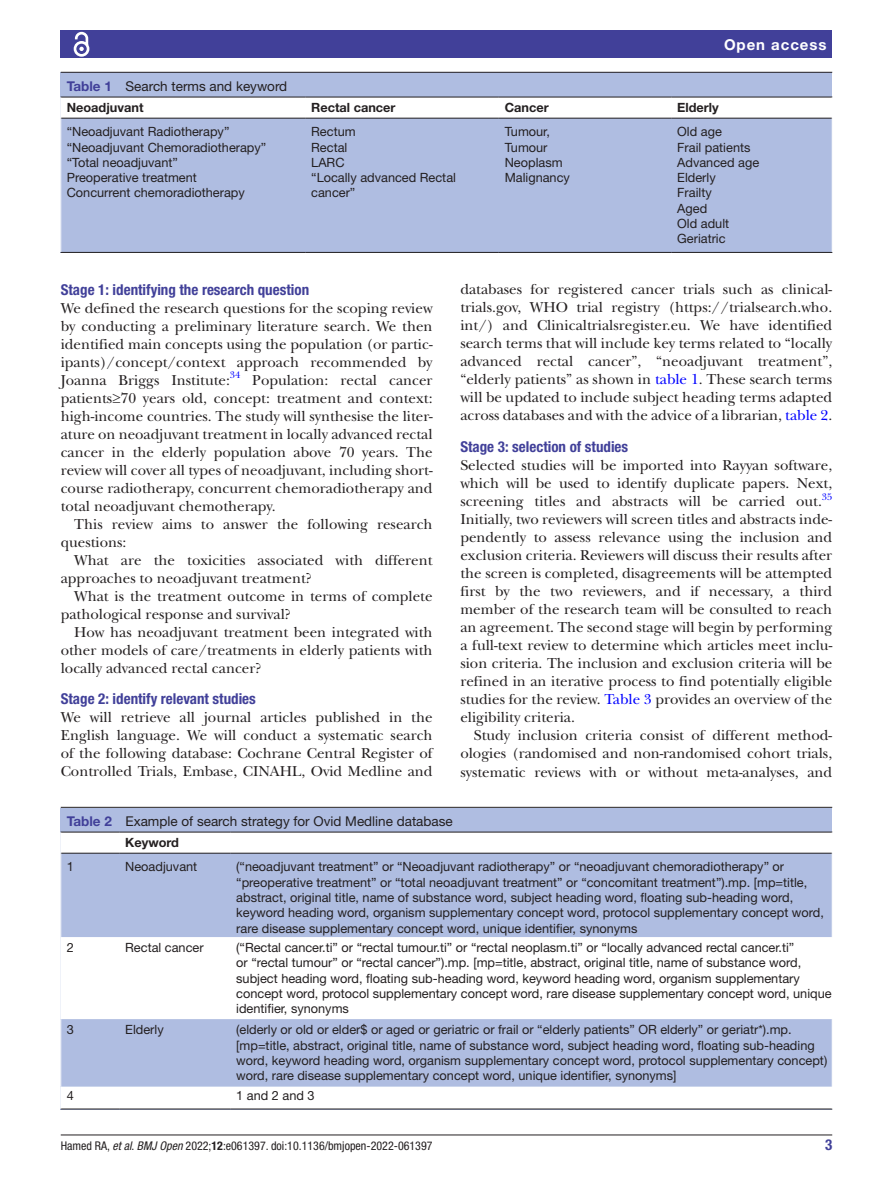
<style>
.page{position:relative;width:893px;height:1191px;background:#fff}
.page>*{position:absolute;margin:0;border:0;box-sizing:border-box;transform-origin:0 0}
.t1{font:15px/18px "New Baskerville";color:#231f20;text-align:justify}
.t2{font:700 condensed 15px "Helvetica Neue LT Std";color:#414099}
.t3{font:700 15px "Helvetica Neue LT Std";letter-spacing:.065em;color:#fff}
.t4{font:13.5px "Helvetica Neue LT Std";color:#231f20}
.t5{font:12.75px/15.3px "Helvetica Neue LT Std";color:#231f20}
.t6{font:700 12.75px "Helvetica Neue LT Std";color:#231f20}
.t7{font:condensed 12px "Helvetica Neue LT Std";color:#231f20}
.t8{font:9.9px "New Baskerville";color:#00f}
.s1{font-weight:700;color:#414099}
.s2{color:#00f}
.s3{font-style:italic}
.s4{font-weight:700}
</style>
<div class="page">
<hr style="left:61px;top:1134px;width:771px;height:1px;background:#231f20">
<div style="left:61px;top:31px;width:771px;height:27px;background:#414099"></div>
<svg style="left:73px;top:31px;width:17px;height:26px"></svg>
<div style="left:61px;top:73px;width:771px;height:180px;background:#afbde1"></div>
<hr style="left:61px;top:72px;width:771px;height:1px;background:#231f20">
<svg style="left:61px;top:119px;width:771px;height:133px"></svg>
<hr style="left:61px;top:118px;width:244px;height:1px;background:#231f20">
<hr style="left:305px;top:118px;width:194px;height:1px;background:#231f20">
<hr style="left:499px;top:118px;width:172px;height:1px;background:#231f20">
<hr style="left:671px;top:118px;width:161px;height:1px;background:#231f20">
<hr style="left:61px;top:252px;width:244px;height:1px;background:#231f20">
<hr style="left:305px;top:252px;width:194px;height:1px;background:#231f20">
<hr style="left:499px;top:252px;width:172px;height:1px;background:#231f20">
<hr style="left:671px;top:252px;width:161px;height:1px;background:#231f20">
<svg style="left:60px;top:97px;width:773px;height:21px"></svg>
<div style="left:61px;top:808px;width:771px;height:301px;background:#afbde1"></div>
<hr style="left:61px;top:807px;width:771px;height:1px;background:#231f20">
<div style="left:61px;top:832px;width:771px;height:276px;background:#fff"></div>
<svg style="left:61px;top:854px;width:771px;height:232px"></svg>
<hr style="left:61px;top:831px;width:58px;height:1px;background:#231f20">
<hr style="left:61px;top:853px;width:58px;height:1px;background:#231f20">
<hr style="left:119px;top:831px;width:111px;height:1px;background:#231f20">
<hr style="left:119px;top:853px;width:111px;height:1px;background:#231f20">
<hr style="left:230px;top:831px;width:602px;height:1px;background:#231f20">
<hr style="left:230px;top:853px;width:602px;height:1px;background:#231f20">
<hr style="left:61px;top:1108px;width:58px;height:1px;background:#231f20">
<hr style="left:119px;top:1108px;width:111px;height:1px;background:#231f20">
<hr style="left:230px;top:1108px;width:602px;height:1px;background:#231f20">
<svg style="left:60px;top:832px;width:1px;height:21px"></svg>
<svg style="left:60px;top:1086px;width:1px;height:22px"></svg>
<p class="t3" style="left:724px;top:35px;width:104px">Open access</p>
<p class="t4" style="left:67px;top:78px;width:222px"><span class="s1">Table 1</span> Search terms and keyword</p>
<p class="t6" style="left:67px;top:100px;width:78px">Neoadjuvant</p>
<p class="t6" style="left:311px;top:100px;width:86px">Rectal cancer</p>
<p class="t6" style="left:505px;top:100px;width:45px">Cancer</p>
<p class="t6" style="left:677px;top:100px;width:43px">Elderly</p>
<p class="t5" style="left:67px;top:124px;width:201px">“Neoadjuvant Radiotherapy” “Neoadjuvant Chemoradiotherapy” “Total neoadjuvant”<br>Preoperative treatment<br>Concurrent chemoradiotherapy</p>
<p class="t5" style="left:311px;top:124px;width:146px">Rectum<br>Rectal<br>LARC<br>“Locally advanced Rectal cancer”</p>
<p class="t5" style="left:505px;top:124px;width:67px">Tumour,<br>Tumour<br>Neoplasm<br>Malignancy</p>
<p class="t5" style="left:677px;top:124px;width:83px">Old age<br>Frail patients<br>Advanced age<br>Elderly<br>Frailty<br>Aged<br>Old adult<br>Geriatric</p>
<p class="t2" style="left:61px;top:280px;width:250px">Stage 1: identifying the research question</p>
<p class="t1" style="left:61px;top:299px;width:373px">We defined the research questions for the scoping review by conducting a preliminary literature search. We then identified main concepts using the population (or partic&shy;ipants)/concept/context approach recommended by Joanna Briggs Institute:</p>
<p class="t8" style="left:230px;top:369px;width:12px">34</p>
<p class="t1" style="left:61px;top:371px;width:373px;text-indent:192px">Population: rectal cancer patients≥70 years old, concept: treatment and context: high-income countries. The study will synthesise the liter&shy;ature on neoadjuvant treatment in locally advanced rectal cancer in the elderly population above 70 years. The review will cover all types of neoadjuvant, including short&shy;course radiotherapy, concurrent chemoradiotherapy and total neoadjuvant chemotherapy.</p>
<p class="t1" style="left:61px;top:515px;width:373px;text-indent:14px">This review aims to answer the following research questions:</p>
<p class="t1" style="left:61px;top:551px;width:373px;text-indent:14px">What are the toxicities associated with different approaches to neoadjuvant treatment?</p>
<p class="t1" style="left:61px;top:587px;width:373px;text-indent:14px">What is the treatment outcome in terms of complete pathological response and survival?</p>
<p class="t1" style="left:61px;top:623px;width:373px;text-indent:14px">How has neoadjuvant treatment been integrated with other models of care/treatments in elderly patients with locally advanced rectal cancer?</p>
<p class="t2" style="left:61px;top:690px;width:197px">Stage 2: identify relevant studies</p>
<p class="t1" style="left:61px;top:708px;width:373px">We will retrieve all journal articles published in the English language. We will conduct a systematic search of the following database: Cochrane Central Register of Controlled Trials, Embase, CINAHL, Ovid Medline and</p>
<p class="t1" style="left:460px;top:280px;width:373px">databases for registered cancer trials such as clinical&shy;trials.gov, WHO trial registry (https://trialsearch.who. int/) and Clinicaltrialsregister.eu. We have identified search terms that will include key terms related to “locally advanced rectal cancer”, “neoadjuvant treatment”, “elderly patients” as shown in <span class="s2">table 1</span>. These search terms will be updated to include subject heading terms adapted across databases and with the advice of a librarian, <span class="s2">table 2</span>.</p>
<p class="t2" style="left:460px;top:438px;width:169px">Stage 3: selection of studies</p>
<p class="t1" style="left:460px;top:456px;width:373px">Selected studies will be imported into Rayyan software, which will be used to identify duplicate papers. Next, screening titles and abstracts will be carried out.</p>
<p class="t8" style="left:822px;top:490px;width:12px">35</p>
<p class="t1" style="left:460px;top:510px;width:373px">Initially, two reviewers will screen titles and abstracts inde&shy;pendently to assess relevance using the inclusion and exclusion criteria. Reviewers will discuss their results after the screen is completed, disagreements will be attempted first by the two reviewers, and if necessary, a third member of the research team will be consulted to reach an agreement. The second stage will begin by performing a full-text review to determine which articles meet inclu&shy;sion criteria. The inclusion and exclusion criteria will be refined in an iterative process to find potentially eligible studies for the review. <span class="s2">Table 3</span> provides an overview of the eligibility criteria.</p>
<p class="t1" style="left:460px;top:726px;width:373px;text-indent:14px">Study inclusion criteria consist of different method&shy;ologies (randomised and non-randomised cohort trials, systematic reviews with or without meta-analyses, and</p>
<p class="t4" style="left:67px;top:813px;width:388px"><span class="s1">Table 2</span> Example of search strategy for Ovid Medline database</p>
<p class="t6" style="left:125px;top:834px;width:55px">Keyword</p>
<p class="t5" style="left:67px;top:859px;width:9px">1</p>
<p class="t5" style="left:125px;top:859px;width:74px">Neoadjuvant</p>
<p class="t5" style="left:236px;top:859px;width:589px">(“neoadjuvant treatment” or “Neoadjuvant radiotherapy” or “neoadjuvant chemoradiotherapy” or “preoperative treatment” or “total neoadjuvant treatment” or “concomitant treatment”).mp. [mp=title, abstract, original title, name of substance word, subject heading word, floating sub-heading word, keyword heading word, organism supplementary concept word, protocol supplementary concept word, rare disease supplementary concept word, unique identifier, synonyms</p>
<p class="t5" style="left:67px;top:939px;width:9px">2</p>
<p class="t5" style="left:125px;top:939px;width:80px">Rectal cancer</p>
<p class="t5" style="left:236px;top:939px;width:597px">(“Rectal cancer.ti” or “rectal tumour.ti” or “rectal neoplasm.ti” or “locally advanced rectal cancer.ti”<br>or “rectal tumour” or “rectal cancer”).mp. [mp=title, abstract, original title, name of substance word, subject heading word, floating sub-heading word, keyword heading word, organism supplementary concept word, protocol supplementary concept word, rare disease supplementary concept word, unique identifier, synonyms</p>
<p class="t5" style="left:67px;top:1022px;width:9px">3</p>
<p class="t5" style="left:125px;top:1022px;width:40px">Elderly</p>
<p class="t5" style="left:236px;top:1022px;width:592px">(elderly or old or elder$ or aged or geriatric or frail or “elderly patients” OR elderly” or geriatr*).mp. [mp=title, abstract, original title, name of substance word, subject heading word, floating sub-heading word, keyword heading word, organism supplementary concept word, protocol supplementary concept) word, rare disease supplementary concept word, unique identifier, synonyms]</p>
<p class="t5" style="left:67px;top:1087px;width:9px">4</p>
<p class="t5" style="left:236px;top:1087px;width:80px">1 and 2 and 3</p>
<p class="t7" style="left:61px;top:1138px;width:373px">Hamed RA, <span class="s3">et al</span>. <span class="s3">BMJ Open</span> 2022;<span class="s4">12</span>:e061397. doi:10.1136/bmjopen-2022-061397</p>
<p class="t2" style="left:825px;top:1135px;width:9px">3</p>
</div>
